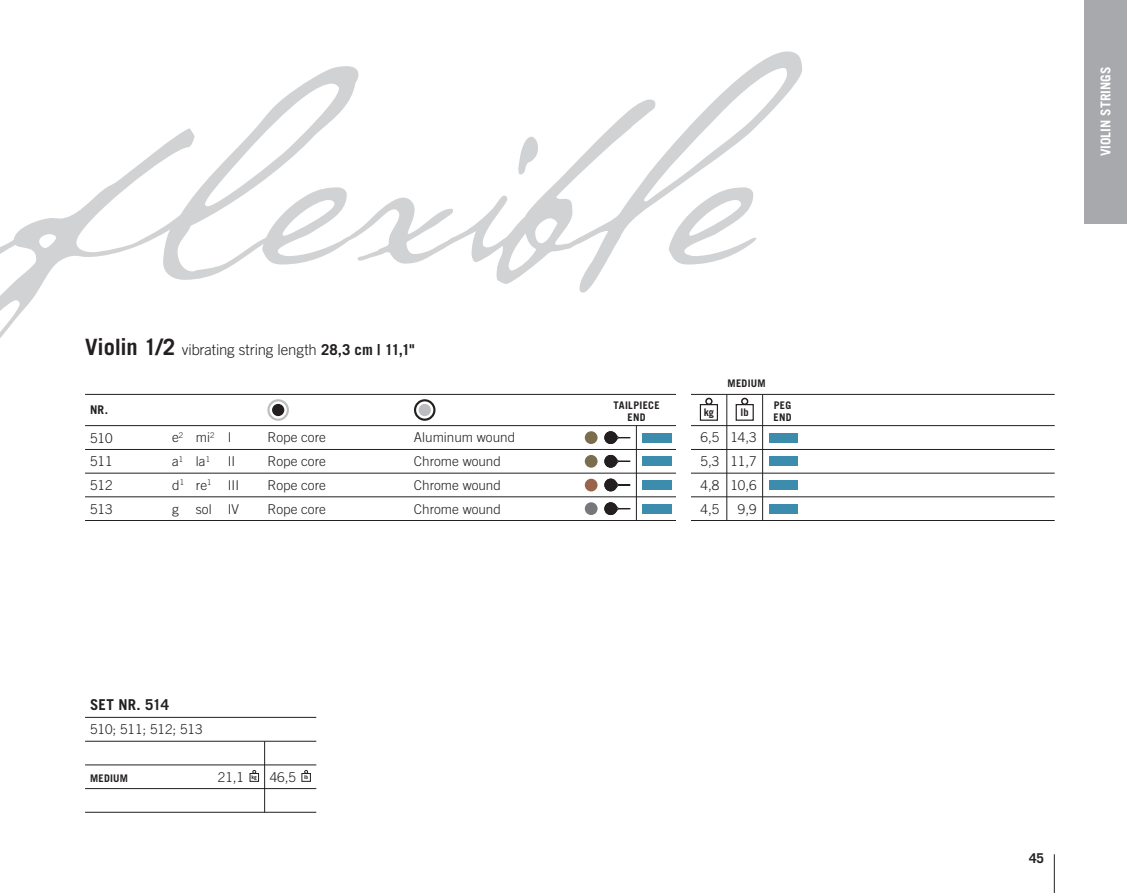
<style>
.page{position:relative;width:1127px;height:893px;background:#fff}
.page>*{position:absolute;margin:0;border:0;box-sizing:border-box;transform-origin:0 0}
.t1{font:300 15px "Trade Gothic LT Std";letter-spacing:-.005em;color:#231f20}
.t2{font:700 15px "Trade Gothic LT Std";letter-spacing:.01em;color:#231f20}
.t3{font:300 13.5px/23.7px "Trade Gothic LT Std";color:#231f20;text-align:justify}
.t4{font:700 13.5px "Trade Gothic LT Std";color:#fff}
.t5{font:700 13.5px "Trade Gothic LT Std";color:#231f20}
.t6{font:700 12px "Trade Gothic LT Std";color:#231f20}
.t7{font:700 10.5px/12px "Trade Gothic LT Std";letter-spacing:.025em;color:#231f20;text-align:center}
.t8{font:700 5.25px "Trade Gothic LT Std";color:#231f20}
.s1{font-weight:700;font-size:22.5px}
.s2{font-weight:700}
</style>
<div class="page">
<hr style="left:1054px;top:854px;width:1px;height:39px;background:#231f20">
<svg style="left:0;top:51px;width:802px;height:403px"></svg>
<hr style="left:85px;top:394px;width:969px;height:1px;background:#231f20">
<hr style="left:85px;top:425px;width:969px;height:1px;background:#231f20">
<hr style="left:85px;top:449px;width:969px;height:1px;background:#231f20">
<hr style="left:85px;top:473px;width:969px;height:1px;background:#231f20">
<hr style="left:85px;top:497px;width:969px;height:1px;background:#231f20">
<hr style="left:85px;top:520px;width:969px;height:1px;background:#231f20">
<div style="left:414px;top:399px;width:21px;height:22px;border:2px solid #231f20;border-radius:50%"></div>
<div style="left:267px;top:399px;width:22px;height:22px;border:2px solid #bcbdc0;border-radius:50%"></div>
<div style="left:419px;top:404px;width:12px;height:12px;background:#bcbdc0;border-radius:50%"></div>
<div style="left:272px;top:404px;width:12px;height:12px;background:#231f20;border-radius:50%"></div>
<div style="left:676px;top:369px;width:15px;height:279px;background:#fff"></div>
<hr style="left:636px;top:426px;width:1px;height:94px;background:#231f20">
<div style="left:700px;top:404px;width:18px;height:17px;border:1px solid #231f20"></div>
<div style="left:705px;top:398px;width:7px;height:7px;border:2px solid #231f20;border-radius:50%"></div>
<div style="left:735px;top:404px;width:19px;height:17px;border:1px solid #231f20"></div>
<div style="left:741px;top:398px;width:7px;height:7px;border:2px solid #231f20;border-radius:50%"></div>
<hr style="left:726px;top:394px;width:1px;height:126px;background:#231f20">
<hr style="left:762px;top:394px;width:1px;height:126px;background:#231f20">
<div style="left:769px;top:433px;width:10px;height:10px;background:#3c8cad"></div>
<div style="left:779px;top:433px;width:9px;height:10px;background:#3c8cad"></div>
<div style="left:788px;top:433px;width:10px;height:10px;background:#3c8cad"></div>
<div style="left:769px;top:480px;width:10px;height:10px;background:#3c8cad"></div>
<div style="left:779px;top:480px;width:9px;height:10px;background:#3c8cad"></div>
<div style="left:788px;top:480px;width:10px;height:10px;background:#3c8cad"></div>
<div style="left:769px;top:504px;width:10px;height:10px;background:#3c8cad"></div>
<div style="left:779px;top:504px;width:9px;height:10px;background:#3c8cad"></div>
<div style="left:788px;top:504px;width:10px;height:10px;background:#3c8cad"></div>
<div style="left:769px;top:456px;width:10px;height:10px;background:#3c8cad"></div>
<div style="left:779px;top:456px;width:9px;height:10px;background:#3c8cad"></div>
<div style="left:788px;top:456px;width:10px;height:10px;background:#3c8cad"></div>
<div style="left:642px;top:433px;width:10px;height:10px;background:#3c8cad"></div>
<div style="left:652px;top:433px;width:10px;height:10px;background:#3c8cad"></div>
<div style="left:662px;top:433px;width:10px;height:10px;background:#3c8cad"></div>
<div style="left:642px;top:456px;width:10px;height:10px;background:#3c8cad"></div>
<div style="left:652px;top:456px;width:10px;height:10px;background:#3c8cad"></div>
<div style="left:662px;top:456px;width:10px;height:10px;background:#3c8cad"></div>
<div style="left:642px;top:480px;width:10px;height:10px;background:#3c8cad"></div>
<div style="left:652px;top:480px;width:10px;height:10px;background:#3c8cad"></div>
<div style="left:662px;top:480px;width:10px;height:10px;background:#3c8cad"></div>
<div style="left:642px;top:504px;width:10px;height:10px;background:#3c8cad"></div>
<div style="left:652px;top:504px;width:10px;height:10px;background:#3c8cad"></div>
<div style="left:662px;top:504px;width:10px;height:10px;background:#3c8cad"></div>
<hr style="left:85px;top:717px;width:231px;height:1px;background:#231f20">
<hr style="left:85px;top:741px;width:231px;height:1px;background:#231f20">
<hr style="left:85px;top:765px;width:231px;height:1px;background:#231f20">
<hr style="left:85px;top:788px;width:231px;height:1px;background:#231f20">
<hr style="left:85px;top:812px;width:231px;height:1px;background:#231f20">
<hr style="left:264px;top:741px;width:1px;height:71px;background:#231f20">
<div style="left:250px;top:773px;width:9px;height:9px;border:1px solid #231f20"></div>
<svg style="left:252px;top:770px;width:4px;height:4px"></svg>
<div style="left:302px;top:773px;width:9px;height:9px;border:1px solid #231f20"></div>
<svg style="left:304px;top:770px;width:4px;height:4px"></svg>
<div style="left:585px;top:431px;width:12px;height:13px;background:#7a6e4e;border-radius:50%"></div>
<div style="left:585px;top:455px;width:12px;height:13px;background:#7a6e4e;border-radius:50%"></div>
<div style="left:585px;top:479px;width:12px;height:12px;background:#9a634c;border-radius:50%"></div>
<div style="left:585px;top:502px;width:12px;height:13px;background:#76787b;border-radius:50%"></div>
<svg style="left:607px;top:455px;width:24px;height:13px"></svg>
<svg style="left:605px;top:479px;width:26px;height:12px"></svg>
<svg style="left:607px;top:502px;width:24px;height:13px"></svg>
<div style="left:604px;top:479px;width:13px;height:12px;background:#231f20;border-radius:50%"></div>
<div style="left:604px;top:502px;width:13px;height:13px;background:#231f20;border-radius:50%"></div>
<svg style="left:605px;top:431px;width:26px;height:13px"></svg>
<div style="left:604px;top:431px;width:13px;height:13px;background:#231f20;border-radius:50%"></div>
<div style="left:604px;top:455px;width:13px;height:13px;background:#231f20;border-radius:50%"></div>
<div style="left:1084px;top:0;width:43px;height:223px;background:#a8a9ad"></div>
<p class="t1" style="left:85px;top:341px;width:331px"><span class="s1">Violin 1/2</span> vibrating string length <span class="s2">28,3 cm | 11,1"</span></p>
<p class="t7" style="left:727px;top:377px;width:40px">MEDIUM</p>
<p class="t6" style="left:90px;top:402px;width:19px">NR.</p>
<p class="t7" style="left:614px;top:399px;width:47px">TAILPIECE<br>END</p>
<p class="t7" style="left:773px;top:399px;width:20px;text-align:left">PEG<br>END</p>
<p class="t7" style="left:704px;top:406px;width:12px">kg</p>
<p class="t7" style="left:740px;top:406px;width:10px">lb</p>
<p class="t3" style="left:90px;top:426px;width:24px">510<br>511<br>512<br>513</p>
<p class="t3" style="left:172px;top:426px;width:13px">e<sup>2 </sup>a<sup>1 </sup>d<sup>1 </sup>g</p>
<p class="t3" style="left:196px;top:426px;width:20px;text-align:left">mi<sup>2 </sup>la<sup>1 </sup>re<sup>1 </sup>sol</p>
<p class="t3" style="left:228px;top:426px;width:13px;text-align:left">I<br>II<br>III<br>IV</p>
<p class="t3" style="left:267px;top:426px;width:60px">Rope core Rope core Rope core Rope core</p>
<p class="t3" style="left:414px;top:426px;width:103px;text-align:left">Aluminum wound<br>Chrome wound<br>Chrome wound<br>Chrome wound</p>
<p class="t2" style="left:90px;top:695px;width:81px">SET NR. 514</p>
<p class="t3" style="left:90px;top:717px;width:114px">510; 511; 512; 513</p>
<p class="t7" style="left:90px;top:772px;width:40px">MEDIUM</p>
<p class="t3" style="left:218px;top:765px;width:28px">21,1</p>
<p class="t8" style="left:252px;top:774px;width:7px">kg</p>
<p class="t3" style="left:270px;top:765px;width:28px">46,5</p>
<p class="t8" style="left:304px;top:774px;width:6px">lb</p>
<p class="t3" style="left:700px;top:426px;width:20px">6,5<br>5,3<br>4,8<br>4,5</p>
<p class="t3" style="left:730px;top:426px;width:28px;text-align:center">14,3<br>11,7<br>10,6<br>9,9</p>
<p class="t4" style="left:1097px;top:156px;width:91px;rotate:-90deg">VIOLIN STRINGS</p>
<p class="t5" style="left:1029px;top:850px;width:17px">45</p>
</div>
